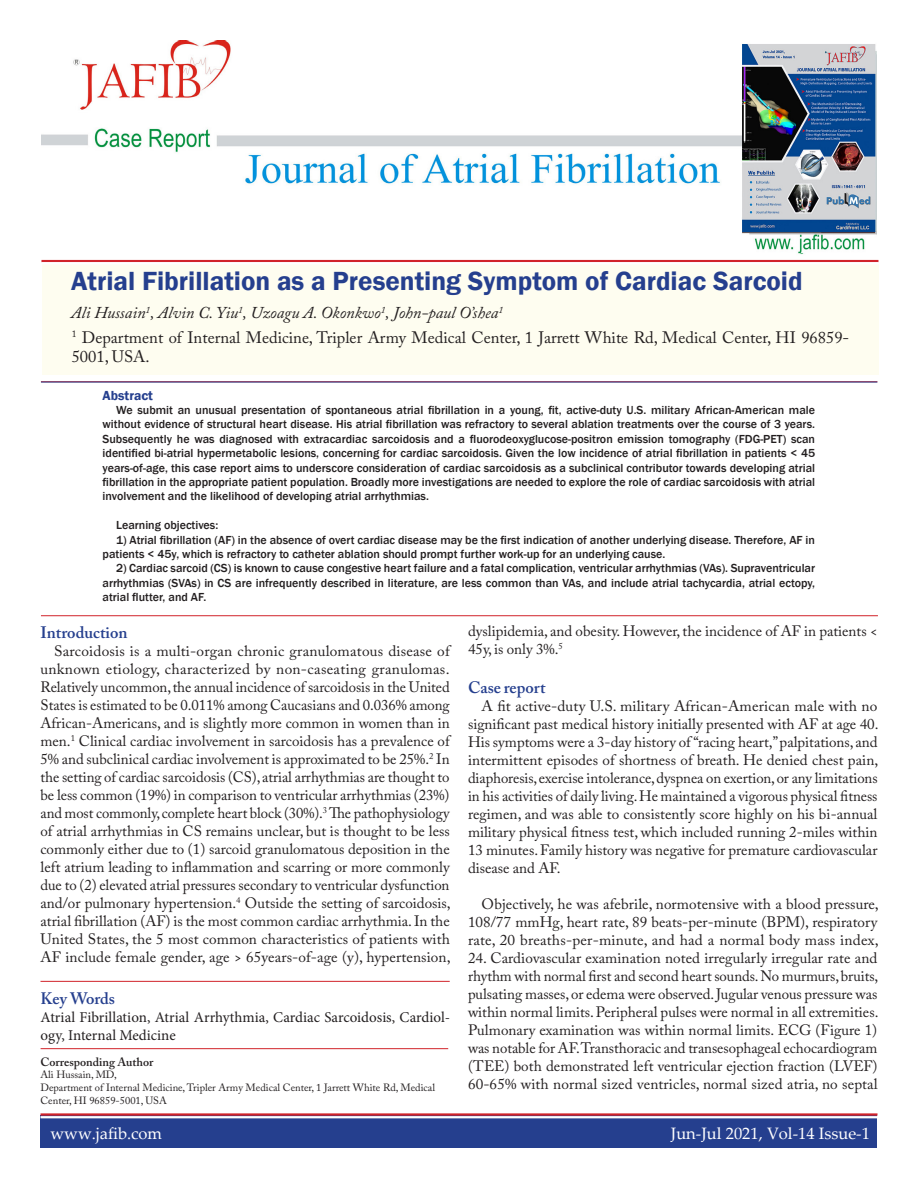
<style>
.page{position:relative;width:918px;height:1188px;background:#fff}
.page>*{position:absolute;margin:0;border:0;box-sizing:border-box;transform-origin:0 0}
._05_Article_Title{font:600 27px "Franklin Gothic";color:#253f8e}
._07_Author_Affiliati{font:16.5px/19.8px "Adobe Caslon Pro";color:#231f20}
._06_Author_block{font:italic 16.5px "Adobe Caslon Pro";color:#231f20}
.white_header_for_blu{font:16.5px "Palatino Linotype";color:#fff}
._10_Body_Text{font:600 16.5px "Adobe Caslon Pro";color:#253f8e}
._11_Body_Header{font:600 16.5px "Adobe Caslon Pro";color:#253f8e}
._10_Body_Text-2{font:15px/18px "Adobe Caslon Pro";letter-spacing:.005em;color:#231f20;text-align:justify}
.t1{font:15px/18px "Minion Pro";color:#231f20}
._08_Abstract_Header{font:600 13.5px "Franklin Gothic";color:#253f8e}
._09_Abstract_Body{font:500 12px/14.4px "Franklin Gothic";color:#231f20;text-align:justify}
._13_small_text_for_h{font:600 12px "Adobe Caslon Pro";color:#231f20}
._13_small_text_for_h-2{font:10.5px/12.6px "Adobe Caslon Pro";color:#231f20}
</style>
<div class="page">
<div style="left:42px;top:264px;width:837px;height:111px;background:#fefdf0"></div>
<hr style="left:41px;top:615px;width:837px;height:1px;background:#d1232a">
<hr style="left:41px;top:381px;width:836px;height:1px;background:#d1232a">
<hr style="left:41px;top:382px;width:836px;height:1px;background:#253f8e">
<hr style="left:41px;top:1048px;width:407px;height:1px;background:#d1232a">
<hr style="left:40px;top:981px;width:410px;height:1px;background:#d1232a">
<div style="left:40px;top:1115px;width:838px;height:33px;background:#253f8e"></div>
<hr style="left:40px;top:1113px;width:838px;height:3px;background:#d1232a">
<hr style="left:40px;top:1116px;width:838px;height:2px;background:#fff">
<hr style="left:41px;top:260px;width:837px;height:2px;background:#d1232a">
<img style="left:41px;top:41px;width:836px;height:214px">
<p class="_05_Article_Title" style="left:71px;top:264px;width:733px">Atrial Fibrillation as a Presenting Symptom of Cardiac Sarcoid</p>
<p class="_06_Author_block" style="left:71px;top:303px;width:433px">Ali Hussain<sup>1</sup>, Alvin C. Yiu<sup>1</sup>, Uzoagu A. Okonkwo<sup>1</sup>, John-paul O’shea<sup>1</sup></p>
<p class="_07_Author_Affiliati" style="left:72px;top:327px;width:779px"><sup>1</sup> Department of Internal Medicine, Tripler Army Medical Center, 1 Jarrett White Rd, Medical Center, HI 96859-<br>5001, USA.</p>
<p class="_08_Abstract_Header" style="left:103px;top:387px;width:52px">Abstract</p>
<p class="_09_Abstract_Body" style="left:103px;top:403px;width:714px;text-indent:14px">We submit an unusual presentation of spontaneous atrial fibrillation in a young, fit, active-duty U.S. military African-American male without evidence of structural heart disease. His atrial fibrillation was refractory to several ablation treatments over the course of 3 years.<br>Subsequently he was diagnosed with extracardiac sarcoidosis and a fluorodeoxyglucose-positron emission tomography (FDG-PET) scan identified bi-atrial hypermetabolic lesions, concerning for cardiac sarcoidosis. Given the low incidence of atrial fibrillation in patients &lt; 45 years-of-age, this case report aims to underscore consideration of cardiac sarcoidosis as a subclinical contributor towards developing atrial fibrillation in the appropriate patient population. Broadly more investigations are needed to explore the role of cardiac sarcoidosis with atrial involvement and the likelihood of developing atrial arrhythmias.</p>
<p class="_09_Abstract_Body" style="left:116px;top:518px;width:104px">Learning objectives:</p>
<p class="_09_Abstract_Body" style="left:103px;top:533px;width:714px;text-indent:14px">1) Atrial fibrillation (AF) in the absence of overt cardiac disease may be the first indication of another underlying disease. Therefore, AF in patients &lt; 45y, which is refractory to catheter ablation should prompt further work-up for an underlying cause.</p>
<p class="_09_Abstract_Body" style="left:103px;top:561px;width:714px;text-indent:14px">2) Cardiac sarcoid (CS) is known to cause congestive heart failure and a fatal complication, ventricular arrhythmias (VAs). Supraventricular arrhythmias (SVAs) in CS are infrequently described in literature, are less common than VAs, and include atrial tachycardia, atrial ectopy, atrial flutter, and AF.</p>
<p class="_10_Body_Text" style="left:40px;top:622px;width:89px">Introduction</p>
<p class="_10_Body_Text-2" style="left:40px;top:642px;width:412px;text-indent:14px">Sarcoidosis is a multi-organ chronic granulomatous disease of unknown etiology, characterized by non-caseating granulomas.<br>Relatively uncommon, the annual incidence of sarcoidosis in the United States is estimated to be 0.011% among Caucasians and 0.036% among African-Americans, and is slightly more common in women than in men.<sup>1</sup> Clinical cardiac involvement in sarcoidosis has a prevalence of 5% and subclinical cardiac involvement is approximated to be 25%.<sup>2</sup> In the setting of cardiac sarcoidosis (CS), atrial arrhythmias are thought to be less common (19%) in comparison to ventricular arrhythmias (23%) and most commonly, complete heart block (30%).<sup>3</sup> The pathophysiology of atrial arrhythmias in CS remains unclear, but is thought to be less commonly either due to (1) sarcoid granulomatous deposition in the left atrium leading to inflammation and scarring or more commonly due to (2) elevated atrial pressures secondary to ventricular dysfunction and/or pulmonary hypertension.<sup>4</sup> Outside the setting of sarcoidosis, atrial fibrillation (AF) is the most common cardiac arrhythmia. In the United States, the 5 most common characteristics of patients with AF include female gender, age &gt; 65years-of-age (y), hypertension,</p>
<p class="_11_Body_Header" style="left:41px;top:988px;width:76px">Key Words</p>
<p class="t1" style="left:41px;top:1008px;width:411px">Atrial Fibrillation, Atrial Arrhythmia, Cardiac Sarcoidosis, Cardiol&shy;ogy, Internal Medicine</p>
<p class="_13_small_text_for_h" style="left:40px;top:1055px;width:114px">Corresponding Author</p>
<p class="_13_small_text_for_h-2" style="left:40px;top:1069px;width:78px">Ali Hussain, MD,</p>
<p class="_13_small_text_for_h-2" style="left:40px;top:1081px;width:396px">Department of Internal Medicine, Tripler Army Medical Center, 1 Jarrett White Rd, Medical<br>Center, HI 96859-5001, USA</p>
<p class="_10_Body_Text-2" style="left:468px;top:622px;width:411px">dyslipidemia, and obesity. However, the incidence of AF in patients &lt;<br>45y, is only 3%.<sup>5</sup></p>
<p class="_10_Body_Text" style="left:468px;top:678px;width:79px">Case report</p>
<p class="_10_Body_Text-2" style="left:468px;top:697px;width:412px;text-indent:14px">A fit active-duty U.S. military African-American male with no significant past medical history initially presented with AF at age 40.<br>His symptoms were a 3-day history of “racing heart,” palpitations, and intermittent episodes of shortness of breath. He denied chest pain, diaphoresis, exercise intolerance, dyspnea on exertion, or any limitations in his activities of daily living. He maintained a vigorous physical fitness regimen, and was able to consistently score highly on his bi-annual military physical fitness test, which included running 2-miles within 13 minutes. Family history was negative for premature cardiovascular disease and AF.</p>
<p class="_10_Body_Text-2" style="left:468px;top:895px;width:412px;text-indent:14px">Objectively, he was afebrile, normotensive with a blood pressure, 108/77 mmHg, heart rate, 89 beats-per-minute (BPM), respiratory rate, 20 breaths-per-minute, and had a normal body mass index,</p>
<p class="_10_Body_Text-2" style="left:468px;top:949px;width:412px">24. Cardiovascular examination noted irregularly irregular rate and rhythm with normal first and second heart sounds. No murmurs, bruits, pulsating masses, or edema were observed. Jugular venous pressure was within normal limits. Peripheral pulses were normal in all extremities.<br>Pulmonary examination was within normal limits. ECG (Figure 1) was notable for AF. Transthoracic and transesophageal echocardiogram (TEE) both demonstrated left ventricular ejection fraction (LVEF)<br>60-65% with normal sized ventricles, normal sized atria, no septal</p>
<p class="white_header_for_blu" style="left:51px;top:1122px;width:113px">www.jafib.com</p>
<p class="white_header_for_blu" style="left:671px;top:1122px;width:201px">Jun-Jul 2021, Vol-14 Issue-1</p>
</div>
